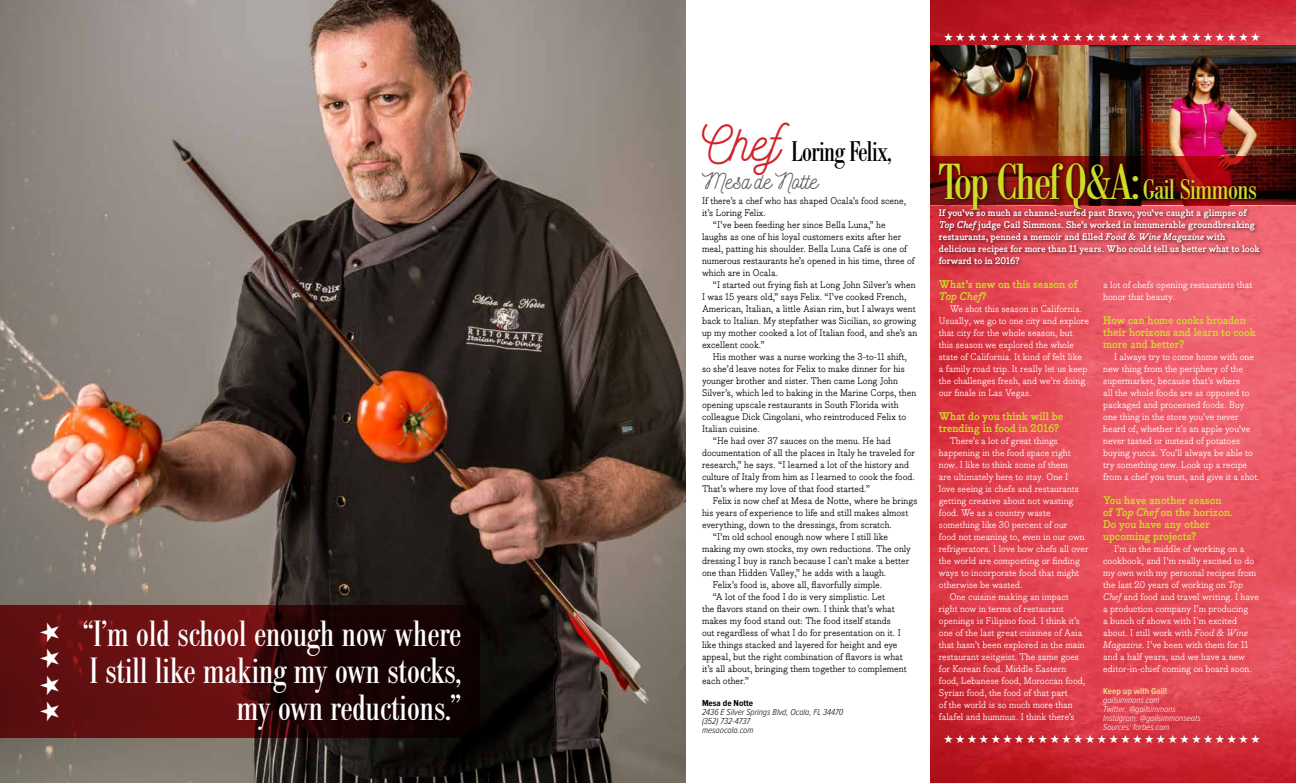
<style>
.page{position:relative;width:1296px;height:783px;background:#fff}
.page>*{position:absolute;margin:0;border:0;box-sizing:border-box;transform-origin:0 0}
.t1{font:condensed 50px "Bodoni BE";letter-spacing:-.03em;color:#cedc28}
.t2{font:50px "Nickainley";color:#d2232a}
.t3{font:condensed 36px/37px "Bodoni BE";color:#fff;text-align:right}
.t4{font:condensed 28px "Bodoni BE";letter-spacing:-.02em;color:#000}
.t5{font:26px "Zapf Dingbats ITC";color:#fff}
.t6{font:22px "Nickainley";color:#58595b}
.t7{font:11.6px "Zapf Dingbats ITC";color:#fff}
.t8{font:700 11px/12px "Bodoni Egyptian Pro";color:#cedc28}
.t9{font:9.5px/12px "Bodoni Egyptian Pro";color:#fff}
.t10{font:9.5px "Bodoni Egyptian Pro";color:#000}
.t11{font:700 9.5px/12px "Bodoni Egyptian Pro";color:#fff}
.t12{font:italic 300 9px/9px "Proxima Nova Cond";color:#fff}
.t13{font:italic 300 9px/9px "Proxima Nova Cond";color:#000}
.t14{font:700 9px "Proxima Nova Cond";color:#f3cf8f}
.t15{font:700 9px "Proxima Nova Cond";color:#000}
.s1{font-size:28px}
.s2{font-style:italic}
</style>
<div class="page">
<img style="left:930px;top:0;width:366px;height:783px">
<img style="left:0;top:0;width:685px;height:783px">
<img style="left:930px;top:45px;width:366px;height:111px">
<svg style="left:0;top:605px;width:480px;height:133px;background:#450a0b"></svg>
<svg style="left:930px;top:156px;width:366px;height:49px;background:#560705"></svg>
<div style="left:936px;top:160px;width:328px;height:109px;background:#000;opacity:.75"></div>
<h3 class="t5" style="left:37px;top:722px;width:102px;rotate:-90deg">★★★★</h3>
<h2 class="t3" style="left:83px;top:616px;width:380px">“I’m old school enough now where<br>I still like making my own stocks, my own reductions.”</h2>
<p class="t7" style="left:944px;top:32px;width:318px">★★★★★★★★★★★★★★★★★★★★★★★★★★★</p>
<h1 class="t2" style="left:702px;top:119px;width:105px">Chef</h1>
<h3 class="t4" style="left:792px;top:136px;width:102px">Loring Felix,</h3>
<h3 class="t6" style="left:702px;top:170px;width:118px">Mesa de Notte</h3>
<p class="t10" style="left:702px;top:195px;width:206px">If there’s a chef who has shaped Ocala’s food scene,</p>
<p class="t10" style="left:702px;top:207px;width:65px">it’s Loring Felix.</p>
<p class="t10" style="left:713px;top:219px;width:174px">“I’ve been feeding her since Bella Luna,” he</p>
<p class="t10" style="left:702px;top:231px;width:201px">laughs as one of his loyal customers exits after her</p>
<p class="t10" style="left:702px;top:243px;width:207px">meal, patting his shoulder. Bella Luna Café is one of</p>
<p class="t10" style="left:702px;top:255px;width:214px">numerous restaurants he’s opened in his time, three of</p>
<p class="t10" style="left:702px;top:267px;width:78px">which are in Ocala.</p>
<p class="t10" style="left:713px;top:279px;width:204px">“I started out frying fish at Long John Silver’s when</p>
<p class="t10" style="left:702px;top:291px;width:206px">I was 15 years old,” says Felix. “I’ve cooked French,</p>
<p class="t10" style="left:702px;top:303px;width:215px">American, Italian, a little Asian rim, but I always went</p>
<p class="t10" style="left:702px;top:315px;width:216px">back to Italian. My stepfather was Sicilian, so growing</p>
<p class="t10" style="left:702px;top:327px;width:217px">up my mother cooked a lot of Italian food, and she’s an</p>
<p class="t10" style="left:702px;top:339px;width:64px">excellent cook.”</p>
<p class="t10" style="left:713px;top:351px;width:196px">His mother was a nurse working the 3-to-11 shift,</p>
<p class="t10" style="left:702px;top:363px;width:204px">so she’d leave notes for Felix to make dinner for his</p>
<p class="t10" style="left:702px;top:375px;width:197px">younger brother and sister. Then came Long John</p>
<p class="t10" style="left:702px;top:387px;width:216px">Silver’s, which led to baking in the Marine Corps, then</p>
<p class="t10" style="left:702px;top:399px;width:198px">opening upscale restaurants in South Florida with</p>
<p class="t10" style="left:702px;top:411px;width:206px">colleague Dick Cingolani, who reintroduced Felix to</p>
<p class="t10" style="left:702px;top:423px;width:59px">Italian cuisine.</p>
<p class="t10" style="left:713px;top:435px;width:180px">“He had over 37 sauces on the menu. He had</p>
<p class="t10" style="left:702px;top:447px;width:215px">documentation of all the places in Italy he traveled for</p>
<p class="t10" style="left:702px;top:459px;width:209px">research,” he says. “I learned a lot of the history and</p>
<p class="t10" style="left:702px;top:471px;width:214px">culture of Italy from him as I learned to cook the food.</p>
<p class="t10" style="left:702px;top:483px;width:170px">That’s where my love of that food started.”</p>
<p class="t10" style="left:713px;top:495px;width:206px">Felix is now chef at Mesa de Notte, where he brings</p>
<p class="t10" style="left:702px;top:507px;width:208px">his years of experience to life and still makes almost</p>
<p class="t10" style="left:702px;top:519px;width:191px">everything, down to the dressings, from scratch.</p>
<p class="t10" style="left:713px;top:531px;width:177px">“I’m old school enough now where I still like</p>
<p class="t10" style="left:702px;top:543px;width:210px">making my own stocks, my own reductions. The only</p>
<p class="t10" style="left:702px;top:555px;width:209px">dressing I buy is ranch because I can’t make a better</p>
<p class="t10" style="left:702px;top:567px;width:186px">one than Hidden Valley,” he adds with a laugh.</p>
<p class="t10" style="left:713px;top:579px;width:171px">Felix’s food is, above all, flavorfully simple.</p>
<p class="t10" style="left:713px;top:591px;width:174px">“A lot of the food I do is very simplistic. Let</p>
<p class="t10" style="left:702px;top:603px;width:194px">the flavors stand on their own. I think that’s what</p>
<p class="t10" style="left:702px;top:615px;width:190px">makes my food stand out: The food itself stands</p>
<p class="t10" style="left:702px;top:627px;width:200px">out regardless of what I do for presentation on it. I</p>
<p class="t10" style="left:702px;top:639px;width:197px">like things stacked and layered for height and eye</p>
<p class="t10" style="left:702px;top:651px;width:202px">appeal, but the right combination of flavors is what</p>
<p class="t10" style="left:702px;top:663px;width:206px">it’s all about, bringing them together to complement</p>
<p class="t10" style="left:702px;top:675px;width:49px">each other.”</p>
<p class="t15" style="left:702px;top:697px;width:53px">Mesa de Notte</p>
<p class="t13" style="left:702px;top:707px;width:143px">2436 E Silver Springs Blvd, Ocala, FL 34470 (352) 732-4737<br>mesaocala.com</p>
<h1 class="t1" style="left:939px;top:154px;width:319px">Top ChefQ&amp;A: <span class="s1">Gail Simmons</span></h1>
<p class="t11" style="left:939px;top:207px;width:323px">If you’ve so much as channel-surfed past Bravo, you’ve caught a glimpse of <span class="s2">Top Chef</span> judge Gail Simmons. She’s worked in innumerable groundbreaking restaurants, penned a memoir and filled <span class="s2">Food &amp; Wine Magazine</span> with delicious recipes for more than 11 years. Who could tell us better what to look forward to in 2016?</p>
<p class="t8" style="left:939px;top:279px;width:140px">What’s new on this season of<br><span class="s2">Top Chef</span>?</p>
<p class="t9" style="left:939px;top:303px;width:152px;text-indent:11px">We shot this season in California.<br>Usually, we go to one city and explore that city for the whole season, but this season we explored the whole state of California. It kind of felt like a family road trip. It really let us keep the challenges fresh, and we’re doing our finale in Las Vegas.</p>
<p class="t8" style="left:939px;top:411px;width:126px">What do you think will be trending in food in 2016?</p>
<p class="t9" style="left:950px;top:435px;width:110px">There’s a lot of great things</p>
<p class="t9" style="left:939px;top:447px;width:133px">happening in the food space right</p>
<p class="t9" style="left:939px;top:459px;width:130px">now. I like to think some of them</p>
<p class="t9" style="left:939px;top:471px;width:131px">are ultimately here to stay. One I</p>
<p class="t9" style="left:939px;top:483px;width:142px">love seeing is chefs and restaurants</p>
<p class="t9" style="left:939px;top:495px;width:136px">getting creative about not wasting</p>
<p class="t9" style="left:939px;top:507px;width:113px">food. We as a country waste</p>
<p class="t9" style="left:939px;top:519px;width:130px">something like 30 percent of our</p>
<p class="t9" style="left:939px;top:531px;width:147px">food not meaning to, even in our own</p>
<p class="t9" style="left:939px;top:543px;width:151px">refrigerators. I love how chefs all over</p>
<p class="t9" style="left:939px;top:555px;width:143px">the world are composting or finding</p>
<p class="t9" style="left:939px;top:567px;width:142px">ways to incorporate food that might</p>
<p class="t9" style="left:939px;top:579px;width:85px">otherwise be wasted.</p>
<p class="t9" style="left:950px;top:591px;width:121px">One cuisine making an impact</p>
<p class="t9" style="left:939px;top:603px;width:127px">right now in terms of restaurant</p>
<p class="t9" style="left:939px;top:615px;width:143px">openings is Filipino food. I think it’s</p>
<p class="t9" style="left:939px;top:627px;width:145px">one of the last great cuisines of Asia</p>
<p class="t9" style="left:939px;top:639px;width:147px">that hasn’t been explored in the main</p>
<p class="t9" style="left:939px;top:651px;width:142px">restaurant zeitgeist. The same goes</p>
<p class="t9" style="left:939px;top:663px;width:129px">for Korean food. Middle Eastern</p>
<p class="t9" style="left:939px;top:675px;width:148px">food, Lebanese food, Moroccan food,</p>
<p class="t9" style="left:939px;top:687px;width:130px">Syrian food, the food of that part</p>
<p class="t9" style="left:939px;top:699px;width:135px">of the world is so much more than</p>
<p class="t9" style="left:939px;top:711px;width:137px">falafel and hummus. I think there’s</p>
<p class="t9" style="left:1103px;top:279px;width:151px">a lot of chefs opening restaurants that honor that beauty.</p>
<p class="t8" style="left:1103px;top:315px;width:154px">How can home cooks broaden their horizons and learn to cook more and better?</p>
<p class="t9" style="left:1103px;top:351px;width:158px;text-indent:11px">I always try to come home with one new thing from the periphery of the supermarket, because that’s where<br>all the whole foods are as opposed to packaged and processed foods. Buy one thing in the store you’ve never heard of, whether it’s an apple you’ve never tasted or instead of potatoes buying yucca. You’ll always be able to try something new. Look up a recipe from a chef you trust, and give it a shot.</p>
<p class="t8" style="left:1103px;top:495px;width:131px">You have another season of <span class="s2">Top Chef</span> on the horizon.<br>Do you have any other upcoming projects?</p>
<p class="t9" style="left:1103px;top:543px;width:157px;text-indent:11px">I’m in the middle of working on a cookbook, and I’m really excited to do my own with my personal recipes from the last 20 years of working on <span class="s2">Top Chef</span> and food and travel writing. I have a production company I’m producing<br>a bunch of shows with I’m excited about. I still work with <span class="s2">Food &amp; Wine Magazine</span>. I’ve been with them for 11 and a half years, and we have a new editor-in-chief coming on board soon.</p>
<p class="t14" style="left:1103px;top:685px;width:65px">Keep up with Gail!</p>
<p class="t12" style="left:1103px;top:695px;width:99px">gailsimmons.com<br>Twitter: @gailsimmons<br>Instagram: @gailsimmonseats<br>Sources: forbes.com</p>
<p class="t7" style="left:944px;top:733px;width:318px">★★★★★★★★★★★★★★★★★★★★★★★★★★★</p>
</div>
